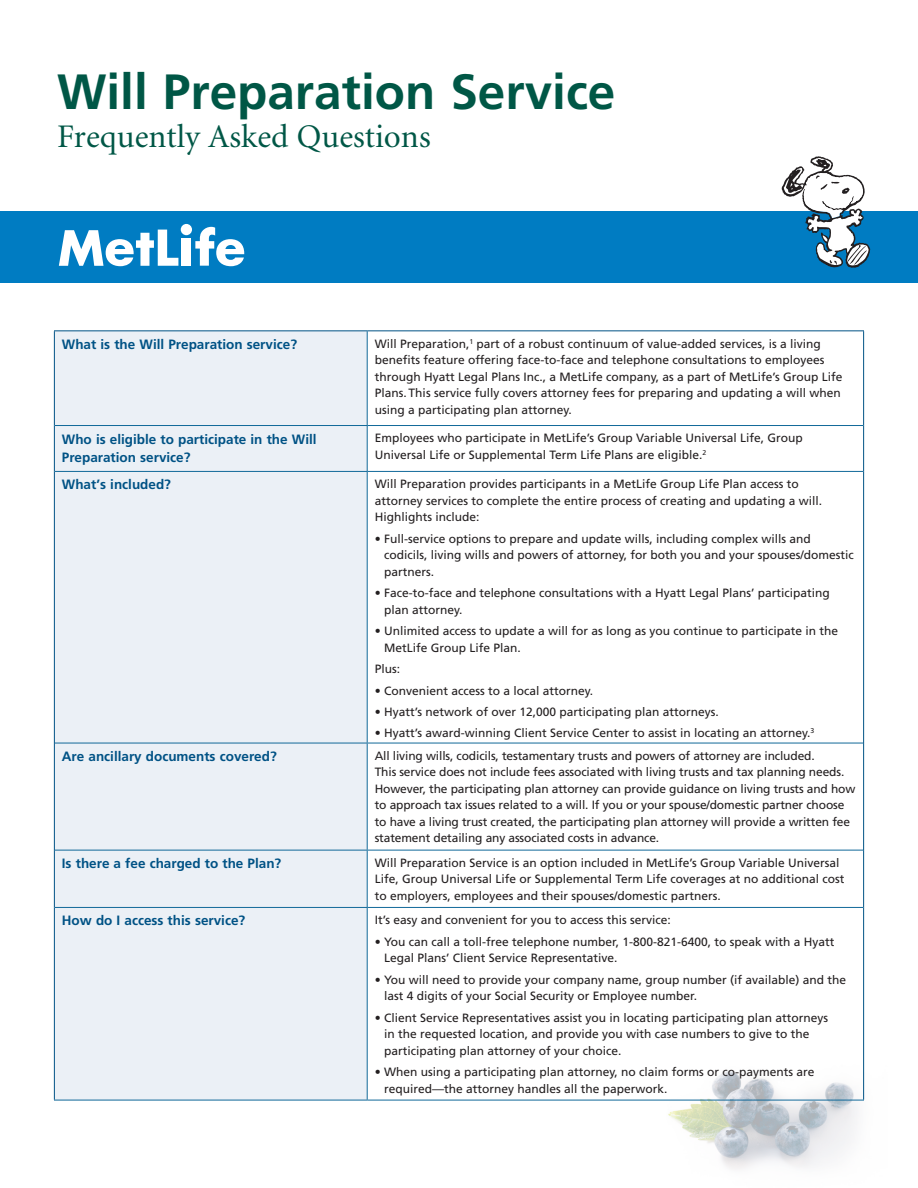
<style>
.page{position:relative;width:918px;height:1188px;background:#fff}
.page>*{position:absolute;margin:0;border:0;box-sizing:border-box;transform-origin:0 0}
._0_BrandHead{font:700 49.5px "Frutiger";color:#005746}
._0_Brand_subHead{font:33px "Minion";color:#005746}
.Table_Side_Heads_BL{font:700 13.5px/18px "Frutiger";color:#005285}
.Table_Text{font:12px/16.5px "Frutiger";color:#231f20}
</style>
<div class="page">
<img style="left:644px;top:1000px;width:221px;height:169px">
<div style="left:0;top:212px;width:918px;height:72px;background:#007cc2"></div>
<svg style="left:195px;top:227px;width:49px;height:39px"></svg>
<svg style="left:59px;top:230px;width:119px;height:36px"></svg>
<div style="left:182px;top:239px;width:9px;height:27px;background:#fff"></div>
<div style="left:181px;top:224px;width:11px;height:11px;background:#fff;border-radius:50%"></div>
<svg style="left:782px;top:156px;width:88px;height:112px"></svg>
<div style="left:55px;top:331px;width:312px;height:769px;background:#ebf0f6"></div>
<hr style="left:54px;top:330px;width:313px;height:1px;background:#005285">
<hr style="left:54px;top:331px;width:1px;height:95px;background:#005285">
<hr style="left:367px;top:330px;width:497px;height:1px;background:#005285">
<hr style="left:863px;top:331px;width:1px;height:95px;background:#005285">
<hr style="left:54px;top:426px;width:1px;height:45px;background:#005285">
<hr style="left:863px;top:426px;width:1px;height:45px;background:#005285">
<hr style="left:54px;top:471px;width:1px;height:272px;background:#005285">
<hr style="left:863px;top:471px;width:1px;height:272px;background:#005285">
<hr style="left:54px;top:743px;width:1px;height:107px;background:#005285">
<hr style="left:863px;top:743px;width:1px;height:107px;background:#005285">
<hr style="left:54px;top:850px;width:1px;height:57px;background:#005285">
<hr style="left:863px;top:850px;width:1px;height:57px;background:#005285">
<hr style="left:54px;top:907px;width:1px;height:193px;background:#005285">
<hr style="left:863px;top:907px;width:1px;height:193px;background:#005285">
<hr style="left:367px;top:331px;width:1px;height:94px;background:#116999">
<hr style="left:55px;top:425px;width:312px;height:1px;background:#116999">
<hr style="left:367px;top:425px;width:496px;height:1px;background:#116999">
<hr style="left:367px;top:426px;width:1px;height:45px;background:#116999">
<hr style="left:55px;top:471px;width:312px;height:1px;background:#116999">
<hr style="left:367px;top:471px;width:496px;height:1px;background:#116999">
<hr style="left:367px;top:472px;width:1px;height:271px;background:#116999">
<hr style="left:55px;top:743px;width:312px;height:1px;background:#116999">
<hr style="left:367px;top:743px;width:496px;height:1px;background:#116999">
<hr style="left:367px;top:743px;width:1px;height:107px;background:#116999">
<hr style="left:55px;top:850px;width:312px;height:1px;background:#116999">
<hr style="left:367px;top:850px;width:496px;height:1px;background:#116999">
<hr style="left:367px;top:850px;width:1px;height:57px;background:#116999">
<hr style="left:55px;top:907px;width:312px;height:1px;background:#116999">
<hr style="left:367px;top:907px;width:496px;height:1px;background:#116999">
<hr style="left:367px;top:908px;width:1px;height:192px;background:#116999">
<hr style="left:54px;top:1100px;width:313px;height:1px;background:#116999">
<hr style="left:367px;top:1100px;width:497px;height:1px;background:#116999">
<p class="_0_BrandHead" style="left:57px;top:63px;width:560px">Will Preparation Service</p>
<p class="_0_Brand_subHead" style="left:57px;top:120px;width:375px">Frequently Asked Questions</p>
<p class="Table_Side_Heads_BL" style="left:62px;top:335px;width:237px">What is the Will Preparation service?</p>
<p class="Table_Text" style="left:375px;top:335px;width:469px">Will Preparation,<sup>1</sup> part of a robust continuum of value-added services, is a living benefits feature offering face-to-face and telephone consultations to employees through Hyatt Legal Plans Inc., a MetLife company, as a part of MetLife’s Group Life Plans. This service fully covers attorney fees for preparing and updating a will when using a participating plan attorney.</p>
<p class="Table_Side_Heads_BL" style="left:62px;top:430px;width:256px">Who is eligible to participate in the Will<br>Preparation service?</p>
<p class="Table_Text" style="left:375px;top:430px;width:430px">Employees who participate in MetLife’s Group Variable Universal Life, Group<br>Universal Life or Supplemental Term Life Plans are eligible.<sup>2</sup></p>
<p class="Table_Side_Heads_BL" style="left:62px;top:476px;width:111px">What’s included?</p>
<p class="Table_Text" style="left:375px;top:476px;width:449px">Will Preparation provides participants in a MetLife Group Life Plan access to attorney services to complete the entire process of creating and updating a will.<br>Highlights include:</p>
<p class="Table_Text" style="left:384px;top:530px;width:471px;text-indent:-9px">• Full-service options to prepare and update wills, including complex wills and codicils, living wills and powers of attorney, for both you and your spouses/domestic partners.</p>
<p class="Table_Text" style="left:384px;top:585px;width:447px;text-indent:-9px">• Face-to-face and telephone consultations with a Hyatt Legal Plans’ participating plan attorney.</p>
<p class="Table_Text" style="left:384px;top:623px;width:456px;text-indent:-9px">• Unlimited access to update a will for as long as you continue to participate in the<br>MetLife Group Life Plan.</p>
<p class="Table_Text" style="left:375px;top:661px;width:27px">Plus:</p>
<p class="Table_Text" style="left:375px;top:682px;width:220px">• Convenient access to a local attorney.</p>
<p class="Table_Text" style="left:375px;top:703px;width:346px">• Hyatt’s network of over 12,000 participating plan attorneys.</p>
<p class="Table_Text" style="left:375px;top:725px;width:441px">• Hyatt’s award-winning Client Service Center to assist in locating an attorney.<sup>3</sup></p>
<p class="Table_Side_Heads_BL" style="left:62px;top:747px;width:216px">Are ancillary documents covered?</p>
<p class="Table_Text" style="left:375px;top:747px;width:482px">All living wills, codicils, testamentary trusts and powers of attorney are included.<br>This service does not include fees associated with living trusts and tax planning needs.<br>However, the participating plan attorney can provide guidance on living trusts and how to approach tax issues related to a will. If you or your spouse/domestic partner choose to have a living trust created, the participating plan attorney will provide a written fee statement detailing any associated costs in advance.</p>
<p class="Table_Side_Heads_BL" style="left:62px;top:854px;width:221px">Is there a fee charged to the Plan?</p>
<p class="Table_Text" style="left:375px;top:854px;width:471px">Will Preparation Service is an option included in MetLife’s Group Variable Universal<br>Life, Group Universal Life or Supplemental Term Life coverages at no additional cost to employers, employees and their spouses/domestic partners.</p>
<p class="Table_Side_Heads_BL" style="left:62px;top:912px;width:185px">How do I access this service?</p>
<p class="Table_Text" style="left:375px;top:912px;width:298px">It’s easy and convenient for you to access this service:</p>
<p class="Table_Text" style="left:384px;top:933px;width:452px;text-indent:-9px">• You can call a toll-free telephone number, 1-800-821-6400, to speak with a Hyatt<br>Legal Plans’ Client Service Representative.</p>
<p class="Table_Text" style="left:384px;top:971px;width:464px;text-indent:-9px">• You will need to provide your company name, group number (if available) and the last 4 digits of your Social Security or Employee number.</p>
<p class="Table_Text" style="left:384px;top:1009px;width:446px;text-indent:-9px">• Client Service Representatives assist you in locating participating plan attorneys in the requested location, and provide you with case numbers to give to the participating plan attorney of your choice.</p>
<p class="Table_Text" style="left:384px;top:1064px;width:432px;text-indent:-9px">• When using a participating plan attorney, no claim forms or co-payments are required—the attorney handles all the paperwork.</p>
</div>
